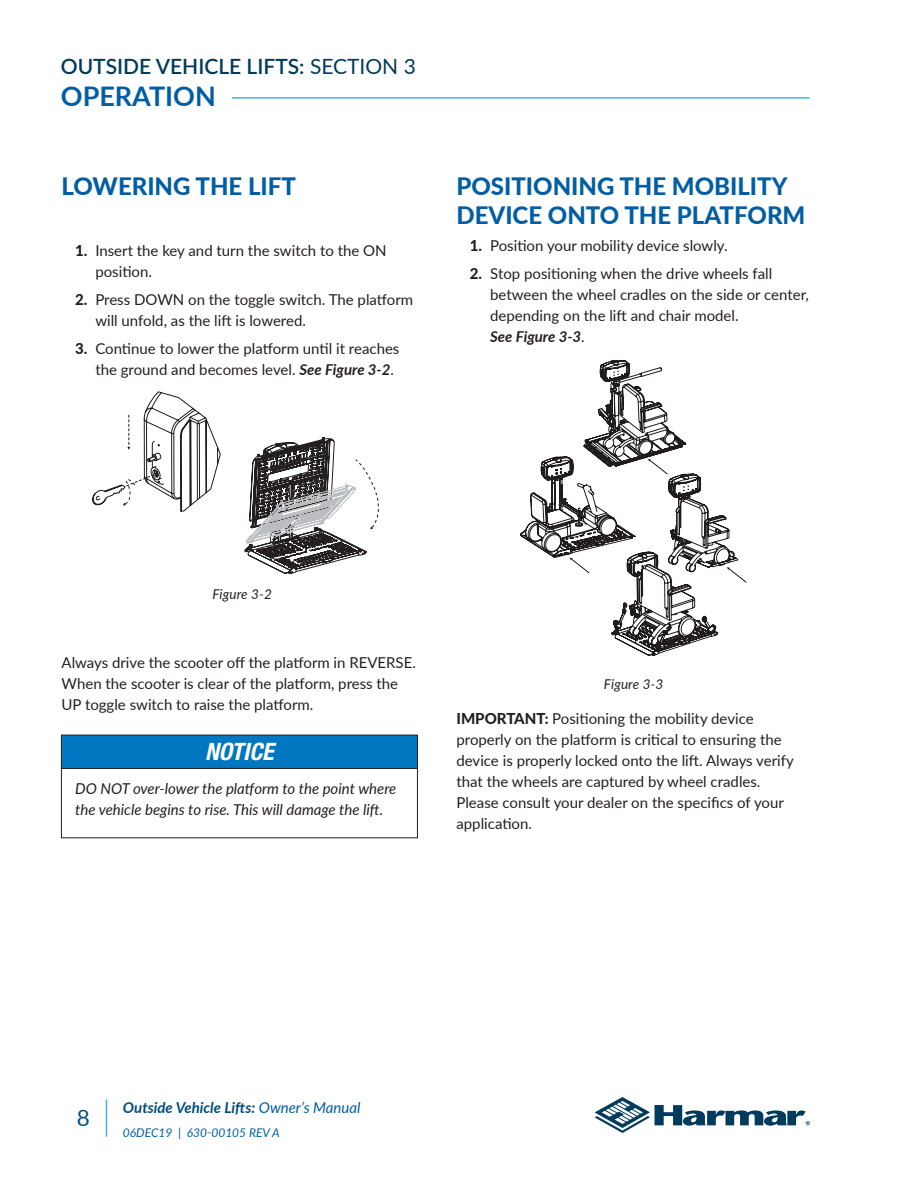
<style>
.page{position:relative;width:918px;height:1188px;background:#fff}
.page>*{position:absolute;margin:0;border:0;box-sizing:border-box;transform-origin:0 0}
.t1{font:700 27px "Lato";color:#015ea5}
.Heading_1{font:800 24px/28.8px "Lato";color:#015ea5}
.Body{font:800 24px "Lato";color:#015ea5}
.Notice_Heading{font:italic 700 condensed 24px "Helvetica Neue LT Std";color:#fff}
.t2{font:22.5px "Lato";color:#034e7d}
.t3{font:600 21px "Lato";color:#023b5b}
.Body-2{font:15px/21px "Lato";color:#231f20}
.Notice_Text{font:italic 15px/21px "Lato";color:#231f20}
.t4{font:italic 700 15px "Lato";color:#034e7d}
.Numbered_List_-_last{font:italic 13.5px "Lato";letter-spacing:.01em;color:#231f20}
.t5{font:italic 12px "Lato";color:#015ea5}
.s1{font-weight:400}
.s2{font-weight:800}
.s3{font-weight:700;font-style:italic}
.s4{font-weight:400;color:#015ea5}
</style>
<div class="page">
<svg style="left:595px;top:1097px;width:215px;height:36px"></svg>
<hr style="left:106px;top:1100px;width:1px;height:37px;background:#41b4e5">
<hr style="left:232px;top:97px;width:578px;height:2px;background:#41b4e5">
<svg style="left:738px;top:575px;width:9px;height:8px"></svg>
<svg style="left:521px;top:360px;width:217px;height:296px"></svg>
<svg style="left:92px;top:391px;width:129px;height:121px"></svg>
<svg style="left:245px;top:438px;width:134px;height:136px"></svg>
<div style="left:61px;top:735px;width:356px;height:33px;background:#0077c0"></div>
<div style="left:61px;top:735px;width:357px;height:34px;border:1px solid #231f20"></div>
<h3 class="t3" style="left:61px;top:51px;width:357px">OUTSIDE VEHICLE LIFTS: <span class="s1">SECTION 3</span></h3>
<h1 class="t1" style="left:61px;top:76px;width:157px">OPERATION</h1>
<p class="Body" style="left:62px;top:168px;width:236px">LOWERING THE LIFT</p>
<p class="Body-2" style="left:95px;top:240px;width:293px;text-indent:-20px"><span class="s2">1.</span> Insert the key and turn the switch to the ON position.</p>
<p class="Body-2" style="left:95px;top:288px;width:319px;text-indent:-20px"><span class="s2">2.</span> Press DOWN on the toggle switch. The platform will unfold, as the lift is lowered.</p>
<p class="Body-2" style="left:95px;top:337px;width:306px;text-indent:-20px"><span class="s2">3.</span> Continue to lower the platform until it reaches the ground and becomes level. <span class="s3">See Figure 3-2</span>.</p>
<p class="Heading_1" style="left:456px;top:171px;width:350px">POSITIONING THE MOBILITY<br>DEVICE ONTO THE PLATFORM</p>
<p class="Body-2" style="left:470px;top:235px;width:259px"><span class="s2">1.</span> Position your mobility device slowly.</p>
<p class="Body-2" style="left:490px;top:263px;width:320px;text-indent:-20px"><span class="s2">2.</span> Stop positioning when the drive wheels fall between the wheel cradles on the side or center, depending on the lift and chair model.<br><span class="s3">See Figure 3-3</span>.</p>
<p class="Numbered_List_-_last" style="left:212px;top:584px;width:61px">Figure 3-2</p>
<p class="Body-2" style="left:62px;top:651px;width:356px">Always drive the scooter off the platform in REVERSE.<br>When the scooter is clear of the platform, press the<br>UP toggle switch to raise the platform.</p>
<p class="Notice_Heading" style="left:205px;top:737px;width:70px">NOTICE</p>
<p class="Notice_Text" style="left:75px;top:778px;width:323px">DO NOT over-lower the platform to the point where the vehicle begins to rise. This will damage the lift.</p>
<p class="Numbered_List_-_last" style="left:604px;top:675px;width:61px">Figure 3-3</p>
<p class="Body-2" style="left:456px;top:707px;width:339px"><span class="s2">IMPORTANT:</span> Positioning the mobility device properly on the platform is critical to ensuring the device is properly locked onto the lift. Always verify that the wheels are captured by wheel cradles.<br>Please consult your dealer on the specifics of your application.</p>
<h3 class="t2" style="left:77px;top:1101px;width:15px">8</h3>
<p class="t4" style="left:123px;top:1096px;width:239px">Outside Vehicle Lifts: <span class="s4">Owner’s Manual</span></p>
<p class="t5" style="left:123px;top:1124px;width:158px">06DEC19 | 630-00105 REV A</p>
</div>
